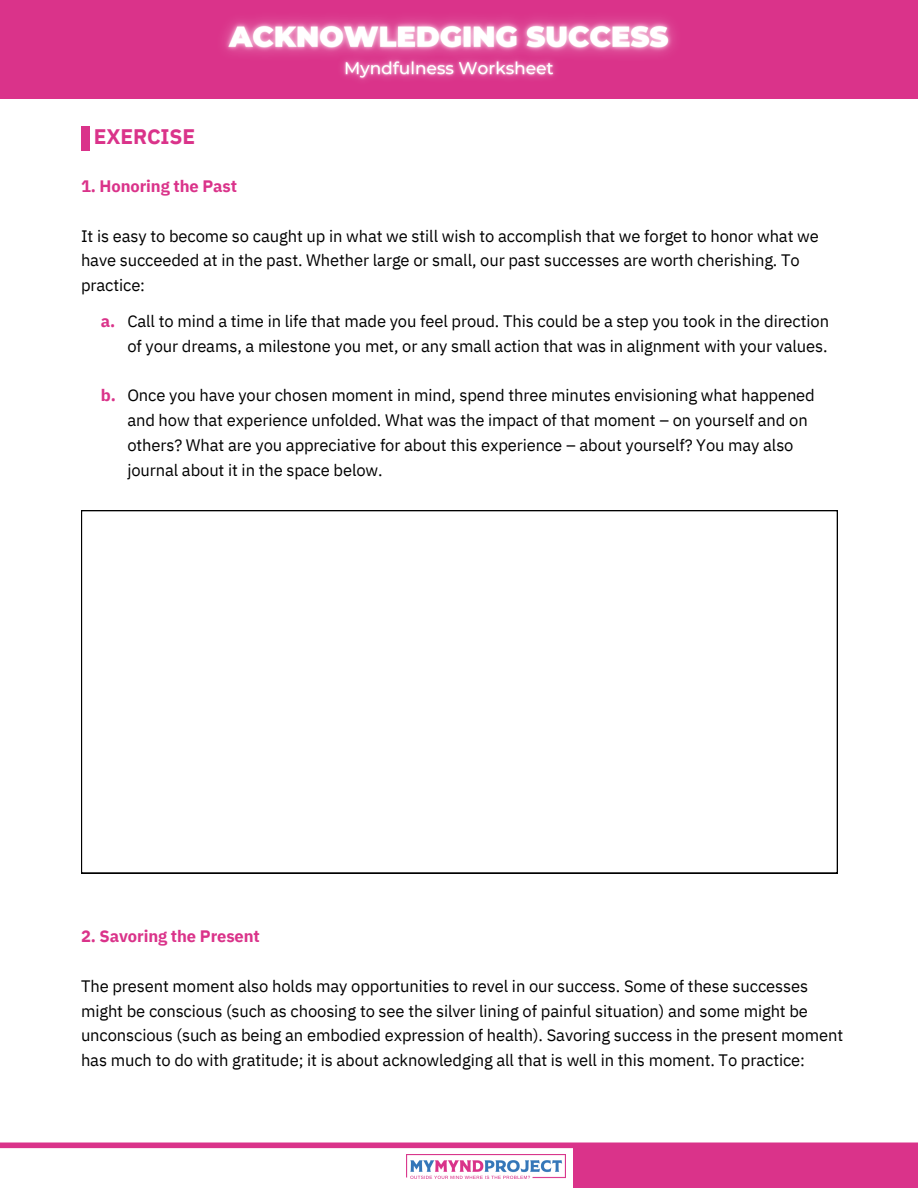
<style>
.page{position:relative;width:918px;height:1188px;background:#fff}
.page>*{position:absolute;margin:0;border:0;box-sizing:border-box;transform-origin:0 0}
.t1{font:700 21px "IBM Plex Sans";letter-spacing:-.005em;color:#da338a}
.t2{font:16.5px/24.8px "IBM Plex Sans";letter-spacing:-.005em;color:#000}
.t3{font:700 16.5px "IBM Plex Sans";letter-spacing:-.005em;color:#da338a}
</style>
<div class="page">
<div style="left:0;top:0;width:918px;height:99px;background:#da338a"></div>
<div style="left:573px;top:1145px;width:345px;height:43px;background:#da338a"></div>
<div style="left:0;top:1143px;width:918px;height:5px;background:#da338a"></div>
<img style="left:407px;top:1154px;width:158px;height:25px">
<div style="left:81px;top:126px;width:8px;height:25px;background:#da338a"></div>
<svg style="left:81px;top:510px;width:757px;height:363px"></svg>
<img style="left:224px;top:18px;width:451px;height:37px">
<img style="left:327px;top:40px;width:243px;height:40px">
<p class="t1" style="left:94px;top:123px;width:103px">EXERCISE</p>
<h3 class="t3" style="left:81px;top:175px;width:158px">1. Honoring the Past</h3>
<p class="t2" style="left:81px;top:223px;width:739px">It is easy to become so caught up in what we still wish to accomplish that we forget to honor what we have succeeded at in the past. Whether large or small, our past successes are worth cherishing. To practice:</p>
<p class="t3" style="left:101px;top:310px;width:16px">a.</p>
<p class="t3" style="left:101px;top:384px;width:17px">b.</p>
<p class="t2" style="left:127px;top:309px;width:703px">Call to mind a time in life that made you feel proud. This could be a step you took in the direction of your dreams, a milestone you met, or any small action that was in alignment with your values.</p>
<h3 class="t2" style="left:127px;top:383px;width:689px">Once you have your chosen moment in mind, spend three minutes envisioning what happened and how that experience unfolded. What was the impact of that moment – on yourself and on others? What are you appreciative for about this experience – about yourself? You may also journal about it in the space below.</h3>
<h3 class="t3" style="left:81px;top:925px;width:180px">2. Savoring the Present</h3>
<h3 class="t2" style="left:81px;top:973px;width:764px">The present moment also holds may opportunities to revel in our success. Some of these successes might be conscious (such as choosing to see the silver lining of painful situation) and some might be unconscious (such as being an embodied expression of health). Savoring success in the present moment has much to do with gratitude; it is about acknowledging all that is well in this moment. To practice:</h3>
</div>
